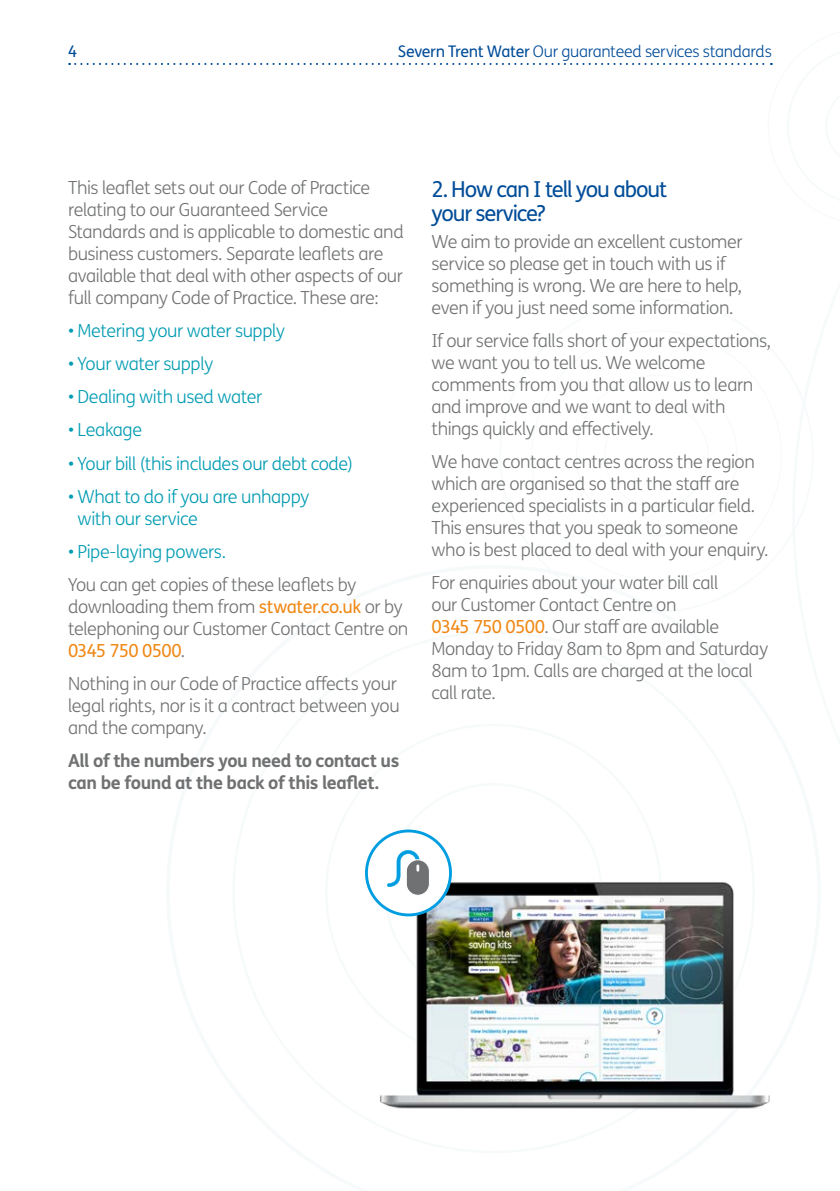
<style>
.page{position:relative;width:840px;height:1191px;background:#fff}
.page>*{position:absolute;margin:0;border:0;box-sizing:border-box;transform-origin:0 0}
.t1{font:22px/24px "FS Me Pro";letter-spacing:-.05em;color:#004c98}
.t2{font:300 18px/22px "FS Me Pro";letter-spacing:-.025em;color:#707172}
.t3{font:300 18px/22px "FS Me Pro";letter-spacing:-.025em;color:#009bb2}
.t4{font:700 18px/22px "FS Me Pro";letter-spacing:-.025em;color:#707172}
.t5{font:300 16px "FS Me Pro";letter-spacing:-.02em;color:#004c98}
.t6{font:16px "FS Me Pro";color:#004c98}
.s1{font-weight:400}
.s2{font-weight:400;color:#f08816}
</style>
<div class="page">
<svg style="left:69px;top:63px;width:704px;height:2px"></svg>
<img style="left:365px;top:862px;width:405px;height:247px">
<svg style="left:366px;top:831px;width:84px;height:84px"></svg>
<div style="left:365px;top:829px;width:86px;height:87px;border:3px solid #009ee0;border-radius:50%"></div>
<div style="left:369px;top:833px;width:78px;height:79px;background:#fff;border-radius:50%"></div>
<svg style="left:387px;top:850px;width:42px;height:45px"></svg>
<p class="t6" style="left:68px;top:40px;width:11px">4</p>
<p class="t5" style="left:397px;top:41px;width:375px"><span class="s1">Severn Trent Water</span> Our guaranteed services standards</p>
<p class="t2" style="left:68px;top:177px;width:337px">This leaflet sets out our Code of Practice relating to our Guaranteed Service Standards and is applicable to domestic and business customers. Separate leaflets are available that deal with other aspects of our full company Code of Practice. These are:</p>
<p class="t3" style="left:68px;top:320px;width:218px">• Metering your water supply</p>
<p class="t3" style="left:68px;top:353px;width:146px">• Your water supply</p>
<p class="t3" style="left:68px;top:386px;width:196px">• Dealing with used water</p>
<p class="t3" style="left:68px;top:419px;width:75px">• Leakage</p>
<p class="t3" style="left:68px;top:452px;width:286px">• Your bill (this includes our debt code)</p>
<p class="t3" style="left:78px;top:485px;width:233px;text-indent:-10px">• What to do if you are unhappy with our service</p>
<p class="t3" style="left:68px;top:540px;width:159px">• Pipe-laying powers.</p>
<p class="t2" style="left:68px;top:573px;width:341px">You can get copies of these leaflets by downloading them from <span class="s2">stwater.co.uk</span> or by telephoning our Customer Contact Centre on <span class="s2">0345 750 0500</span>.</p>
<p class="t2" style="left:68px;top:671px;width:333px">Nothing in our Code of Practice affects your legal rights, nor is it a contract between you and the company.</p>
<p class="t4" style="left:68px;top:748px;width:332px">All of the numbers you need to contact us can be found at the back of this leaflet.</p>
<p class="t1" style="left:431px;top:177px;width:237px">2. How can I tell you about your service?</p>
<p class="t2" style="left:431px;top:230px;width:312px">We aim to provide an excellent customer service so please get in touch with us if something is wrong. We are here to help, even if you just need some information.</p>
<p class="t2" style="left:431px;top:329px;width:341px">If our service falls short of your expectations, we want you to tell us. We welcome comments from you that allow us to learn and improve and we want to deal with things quickly and effectively.</p>
<p class="t2" style="left:431px;top:450px;width:338px">We have contact centres across the region which are organised so that the staff are experienced specialists in a particular field.<br>This ensures that you speak to someone who is best placed to deal with your enquiry.</p>
<p class="t2" style="left:431px;top:571px;width:338px">For enquiries about your water bill call<br>our Customer Contact Centre on<br><span class="s2">0345 750 0500</span>. Our staff are available Monday to Friday 8am to 8pm and Saturday 8am to 1pm. Calls are charged at the local call rate.</p>
</div>
